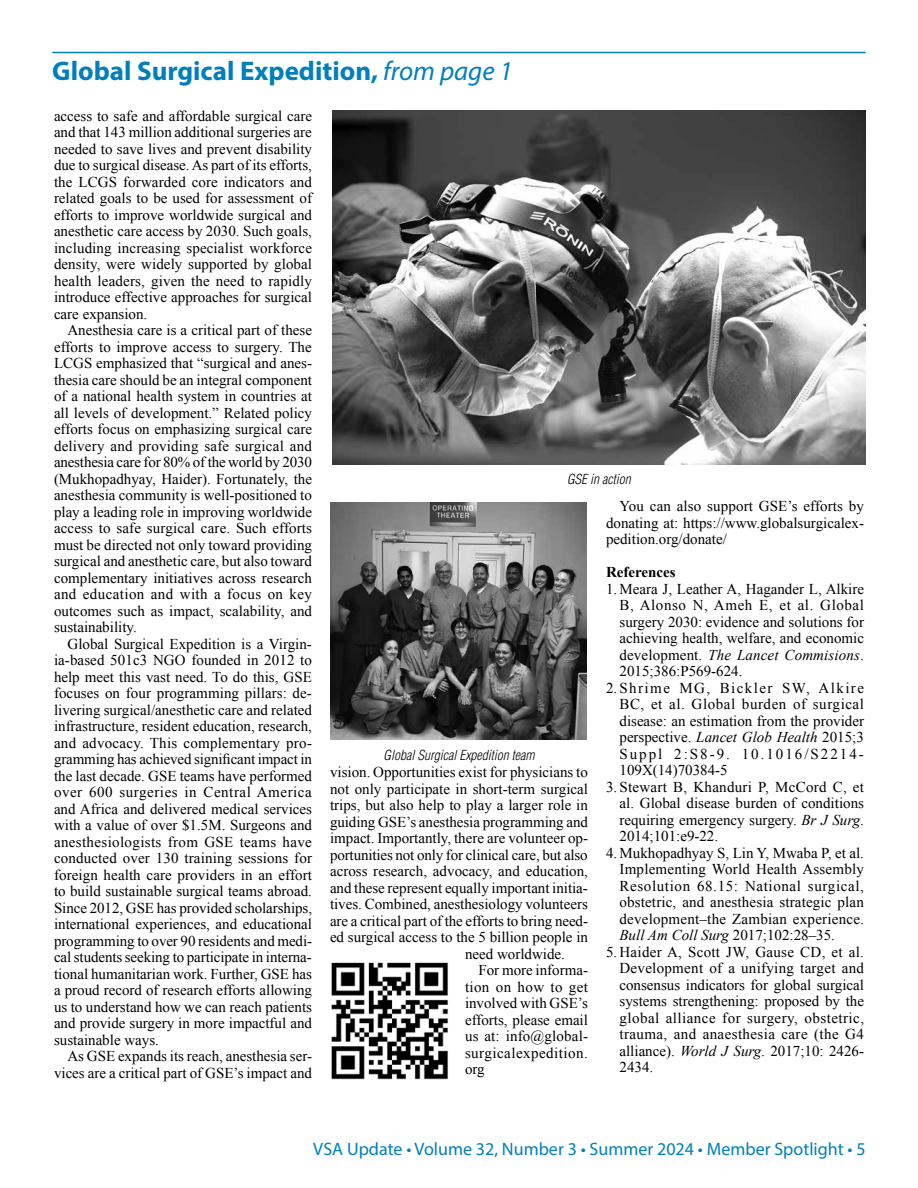
<style>
.page{position:relative;width:918px;height:1188px;background:#fff}
.page>*{position:absolute;margin:0;border:0;box-sizing:border-box;transform-origin:0 0}
.t1{font:700 27px "Myriad Pro";color:#007ebd}
.t2{font:18px "Myriad Pro";color:#007ebd}
.t3{font:15px/16.5px "Times New Roman";color:#000;text-align:justify}
.t4{font:italic 15px "Times New Roman";letter-spacing:.01em;color:#000}
.t5{font:15px "Times New Roman";letter-spacing:.035em;color:#000}
.t6{font:15px "Times New Roman";letter-spacing:.04em;color:#000}
.t7{font:15px "Times New Roman";letter-spacing:.095em;color:#000}
.t8{font:15px "Times New Roman";letter-spacing:.135em;color:#000}
.t9{font:15px "Times New Roman";letter-spacing:.03em;color:#000}
.t10{font:15px "Times New Roman";letter-spacing:.025em;color:#000}
.t11{font:700 15px "Times New Roman";color:#000}
.t12{font:italic 300 condensed 13.5px "Helvetica LT Std";color:#000}
.s1{font-weight:400;font-style:italic}
.s2{font-style:normal}
.s3{font-style:italic}
</style>
<div class="page">
<hr style="left:52px;top:52px;width:814px;height:1px;background:#007ebd">
<img style="left:332px;top:110px;width:534px;height:355px">
<img style="left:330px;top:502px;width:256px;height:238px">
<img style="left:331px;top:962px;width:117px;height:118px">
<h1 class="t1" style="left:52px;top:54px;width:462px">Global Surgical Expedition, <span class="s1">from page 1</span></h1>
<p class="t3" style="left:54px;top:107px;width:260px">access to safe and affordable surgical care and that 143 million additional surgeries are needed to save lives and prevent disability due to surgical disease. As part of its efforts, the LCGS forwarded core indicators and related goals to be used for assessment of efforts to improve worldwide surgical and anesthetic care access by 2030. Such goals, including increasing specialist workforce density, were widely supported by global health leaders, given the need to rapidly introduce effective approaches for surgical care expansion.</p>
<p class="t3" style="left:54px;top:322px;width:260px;text-indent:14px">Anesthesia care is a critical part of these efforts to improve access to surgery. The LCGS emphasized that “surgical and anes&shy;thesia care should be an integral component of a national health system in countries at all levels of development.” Related policy efforts focus on emphasizing surgical care delivery and providing safe surgical and anesthesia care for 80% of the world by 2030 (Mukhopadhyay, Haider). Fortunately, the anesthesia community is well-positioned to play a leading role in improving worldwide access to safe surgical care. Such efforts must be directed not only toward providing surgical and anesthetic care, but also toward complementary initiatives across research and education and with a focus on key outcomes such as impact, scalability, and sustainability.</p>
<p class="t3" style="left:54px;top:635px;width:260px;text-indent:14px">Global Surgical Expedition is a Virgin&shy;ia-based 501c3 NGO founded in 2012 to help meet this vast need. To do this, GSE focuses on four programming pillars: de&shy;livering surgical/anesthetic care and related infrastructure, resident education, research, and advocacy. This complementary pro&shy;gramming has achieved significant impact in the last decade. GSE teams have performed over 600 surgeries in Central America and Africa and delivered medical services with a value of over $1.5M. Surgeons and anesthesiologists from GSE teams have conducted over 130 training sessions for foreign health care providers in an effort to build sustainable surgical teams abroad.<br>Since 2012, GSE has provided scholarships, international experiences, and educational programming to over 90 residents and medi&shy;cal students seeking to participate in interna&shy;tional humanitarian work. Further, GSE has a proud record of research efforts allowing us to understand how we can reach patients and provide surgery in more impactful and sustainable ways.</p>
<p class="t3" style="left:54px;top:1048px;width:260px;text-align:right">As GSE expands its reach, anesthesia ser&shy;vices are a critical part of GSE’s impact and</p>
<p class="t12" style="left:567px;top:471px;width:65px">GSE in action</p>
<p class="t3" style="left:606px;top:498px;width:260px;text-indent:14px">You can also support GSE’s efforts by donating at: https://www.globalsurgicalex&shy;pedition.org/donate/</p>
<p class="t11" style="left:606px;top:562px;width:71px">References</p>
<p class="t3" style="left:606px;top:580px;width:260px">1. Meara J, Leather A, Hagander L, Alkire</p>
<p class="t6" style="left:620px;top:595px;width:246px">B, Alonso N, Ameh E, et al. Global</p>
<p class="t3" style="left:620px;top:613px;width:246px">surgery 2030: evidence and solutions for</p>
<p class="t3" style="left:620px;top:630px;width:246px">achieving health, welfare, and economic</p>
<p class="t4" style="left:620px;top:645px;width:246px"><span class="s2">development.</span> The Lancet Commisions<span class="s2">.</span></p>
<p class="t3" style="left:620px;top:663px;width:124px">2015;386:P569-624.</p>
<p class="t7" style="left:606px;top:678px;width:260px">2.Shrime MG, Bickler SW, Alkire</p>
<p class="t5" style="left:620px;top:694px;width:246px">BC, et al. Global burden of surgical</p>
<p class="t3" style="left:620px;top:712px;width:246px">disease: an estimation from the provider</p>
<p class="t3" style="left:620px;top:729px;width:246px">perspective. <span class="s3">Lancet Glob Health</span> 2015;3</p>
<p class="t8" style="left:620px;top:744px;width:246px">Suppl 2:S8-9. 10.1016/S2214-</p>
<p class="t3" style="left:620px;top:762px;width:110px">109X(14)70384-5</p>
<p class="t3" style="left:620px;top:778px;width:246px;text-indent:-14px">3. Stewart B, Khanduri P, McCord C, et al. Global disease burden of conditions requiring emergency surgery. <span class="s3">Br J Surg</span>.<br>2014;101:e9-22.</p>
<p class="t3" style="left:620px;top:844px;width:246px;text-indent:-14px">4. Mukhopadhyay S, Lin Y, Mwaba P, et al.<br>Implementing World Health Assembly Resolution 68.15: National surgical, obstetric, and anesthesia strategic plan development–the Zambian experience.<br><span class="s3">Bull Am Coll Surg</span> 2017;102:28–35.</p>
<p class="t3" style="left:620px;top:943px;width:246px;text-indent:-14px">5. Haider A, Scott JW, Gause CD, et al.<br>Development of a unifying target and consensus indicators for global surgical systems strengthening: proposed by the global alliance for surgery, obstetric, trauma, and anaesthesia care (the G4 alliance). <span class="s3">World J Surg</span>. 2017;10: 2426- 2434.</p>
<p class="t12" style="left:384px;top:747px;width:152px">Global Surgical Expedition team</p>
<p class="t3" style="left:330px;top:764px;width:259px">vision. Opportunities exist for physicians to</p>
<p class="t3" style="left:330px;top:780px;width:260px">not only participate in short-term surgical</p>
<p class="t3" style="left:330px;top:797px;width:260px">trips, but also help to play a larger role in</p>
<p class="t3" style="left:330px;top:813px;width:260px">guiding GSE’s anesthesia programming and</p>
<p class="t3" style="left:330px;top:830px;width:259px">impact. Importantly, there are volunteer op-</p>
<p class="t3" style="left:330px;top:846px;width:259px">portunities not only for clinical care, but also</p>
<p class="t3" style="left:330px;top:863px;width:260px">across research, advocacy, and education,</p>
<p class="t3" style="left:330px;top:879px;width:259px">and these represent equally important initia-</p>
<p class="t3" style="left:330px;top:896px;width:259px">tives. Combined, anesthesiology volunteers</p>
<p class="t3" style="left:330px;top:912px;width:260px">are a critical part of the efforts to bring need-</p>
<p class="t3" style="left:330px;top:929px;width:260px">ed surgical access to the 5 billion people in</p>
<p class="t3" style="left:465px;top:945px;width:101px">need worldwide.</p>
<p class="t3" style="left:479px;top:962px;width:111px">For more informa-</p>
<p class="t10" style="left:465px;top:977px;width:125px">tion on how to get</p>
<p class="t3" style="left:465px;top:995px;width:124px">involved with GSE’s</p>
<p class="t3" style="left:465px;top:1011px;width:124px">efforts, please email</p>
<p class="t3" style="left:465px;top:1028px;width:125px">us at: info@global-</p>
<p class="t9" style="left:465px;top:1043px;width:124px">surgicalexpedition.</p>
<p class="t3" style="left:465px;top:1061px;width:21px">org</p>
<p class="t2" style="left:313px;top:1138px;width:554px">VSA Update • Volume 32, Number 3 • Summer 2024 • Member Spotlight • 5</p>
</div>
